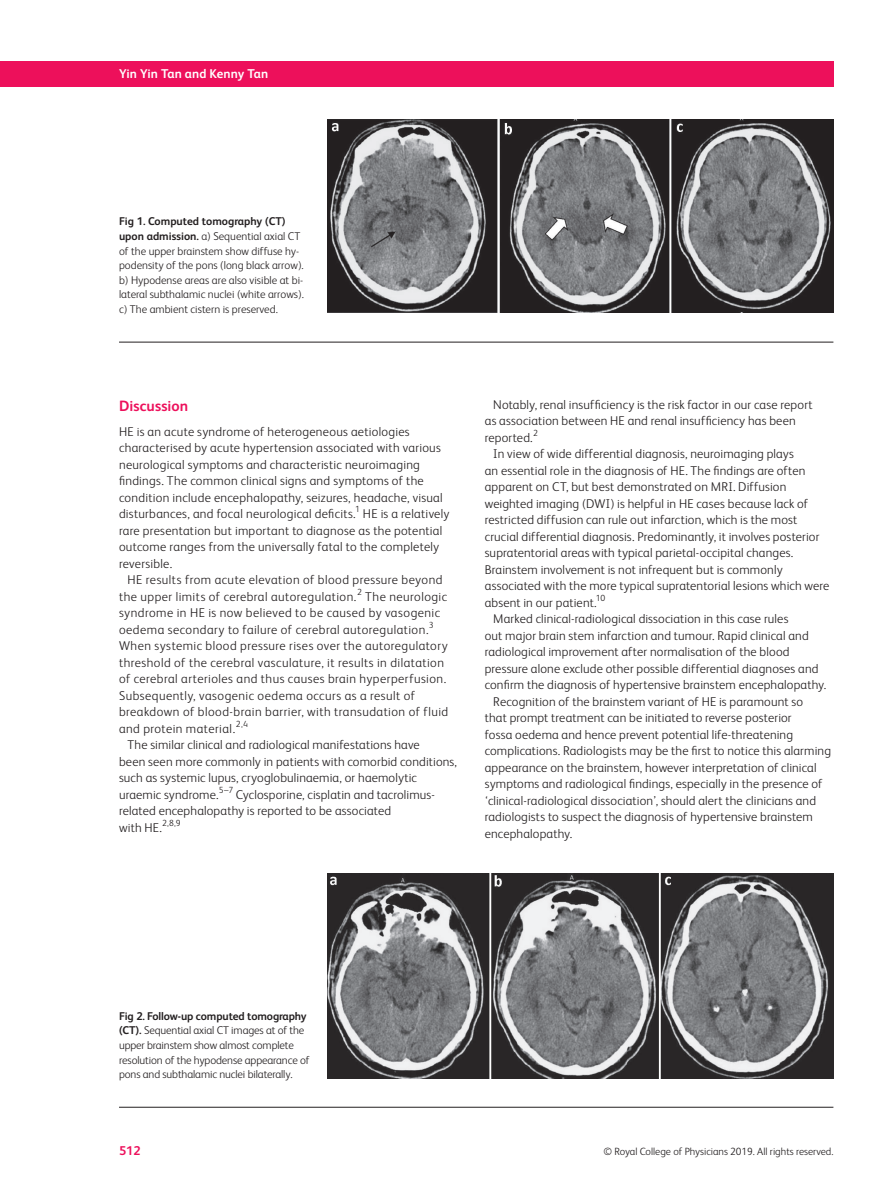
<style>
.page{position:relative;width:893px;height:1191px;background:#fff}
.page>*{position:absolute;margin:0;border:0;box-sizing:border-box;transform-origin:0 0}
.t1{font:700 15px "FS Albert";letter-spacing:.005em;color:#ed105b}
.t2{font:300 12.75px/16.5px "FS Albert";letter-spacing:.015em;color:#231f20}
.t3{font:300 12.75px "FS Albert";letter-spacing:.035em;color:#231f20}
.t4{font:300 12.75px "FS Albert";letter-spacing:.04em;color:#231f20}
.t5{font:700 12.75px "FS Albert";color:#fff}
.t6{font:700 12.75px "FS Albert";color:#ed105b}
.t7{font:300 11.25px/14.7px "FS Albert";color:#231f20}
.t8{font:300 10.5px "FS Albert";color:#231f20}
.s1{font-weight:700}
</style>
<div class="page">
<div style="left:0;top:62px;width:833px;height:25px;background:#ed105b"></div>
<hr style="left:119px;top:342px;width:714px;height:1px;background:#231f20">
<img style="left:328px;top:119px;width:505px;height:194px">
<hr style="left:119px;top:1106px;width:714px;height:1px;background:#231f20">
<img style="left:328px;top:873px;width:505px;height:205px">
<p class="t5" style="left:119px;top:68px;width:151px">Yin Yin Tan and Kenny Tan</p>
<p class="t7" style="left:119px;top:215px;width:186px"><span class="s1">Fig 1. Computed tomography (CT) upon admission.</span> a) Sequential axial CT of the upper brainstem show diffuse hy&shy;podensity of the pons (long black arrow). b) Hypodense areas are also visible at bi&shy;lateral subthalamic nuclei (white arrows). c) The ambient cistern is preserved.</p>
<p class="t1" style="left:119px;top:399px;width:71px">Discussion</p>
<p class="t2" style="left:119px;top:424px;width:332px">HE is an acute syndrome of heterogeneous aetiologies characterised by acute hypertension associated with various neurological symptoms and characteristic neuroimaging findings. The common clinical signs and symptoms of the condition include encephalopathy, seizures, headache, visual disturbances, and focal neurological deficits. <sup>1</sup> HE is a relatively rare presentation but important to diagnose as the potential outcome ranges from the universally fatal to the completely reversible.</p>
<p class="t3" style="left:128px;top:575px;width:316px">HE results from acute elevation of blood pressure beyond</p>
<p class="t3" style="left:119px;top:591px;width:330px">the upper limits of cerebral autoregulation. <sup>2</sup> The neurologic</p>
<p class="t3" style="left:119px;top:608px;width:322px">syndrome in HE is now believed to be caused by vasogenic</p>
<p class="t3" style="left:119px;top:624px;width:316px">oedema secondary to failure of cerebral autoregulation. <sup>3</sup></p>
<p class="t4" style="left:119px;top:641px;width:330px">When systemic blood pressure rises over the autoregulatory</p>
<p class="t3" style="left:119px;top:657px;width:326px">threshold of the cerebral vasculature, it results in dilatation</p>
<p class="t3" style="left:119px;top:674px;width:329px">of cerebral arterioles and thus causes brain hyperperfusion.</p>
<p class="t4" style="left:119px;top:690px;width:298px">Subsequently, vasogenic oedema occurs as a result of</p>
<p class="t3" style="left:119px;top:707px;width:331px">breakdown of blood-brain barrier, with transudation of fluid</p>
<p class="t3" style="left:119px;top:723px;width:130px">and protein material. <sup>2,4</sup></p>
<p class="t2" style="left:128px;top:738px;width:294px">The similar clinical and radiological manifestations have</p>
<p class="t2" style="left:119px;top:754px;width:340px">been seen more commonly in patients with comorbid conditions,</p>
<p class="t2" style="left:119px;top:771px;width:299px">such as systemic lupus, cryoglobulinaemia, or haemolytic</p>
<p class="t2" style="left:119px;top:787px;width:317px">uraemic syndrome. <sup>5–7</sup> Cyclosporine, cisplatin and tacrolimus-</p>
<p class="t2" style="left:119px;top:804px;width:274px">related encephalopathy is reported to be associated</p>
<p class="t2" style="left:119px;top:820px;width:63px">with HE. <sup>2,8,9</sup></p>
<p class="t2" style="left:485px;top:397px;width:329px;text-indent:9px">Notably, renal insufficiency is the risk factor in our case report as association between HE and renal insufficiency has been reported. <sup>2</sup></p>
<p class="t2" style="left:493px;top:447px;width:302px">In view of wide differential diagnosis, neuroimaging plays</p>
<p class="t2" style="left:485px;top:463px;width:322px">an essential role in the diagnosis of HE. The findings are often</p>
<p class="t2" style="left:485px;top:480px;width:303px">apparent on CT, but best demonstrated on MRI. Diffusion</p>
<p class="t2" style="left:485px;top:496px;width:325px">weighted imaging (DWI) is helpful in HE cases because lack of</p>
<p class="t2" style="left:485px;top:513px;width:314px">restricted diffusion can rule out infarction, which is the most</p>
<p class="t2" style="left:485px;top:529px;width:336px">crucial differential diagnosis. Predominantly, it involves posterior</p>
<p class="t2" style="left:485px;top:546px;width:310px">supratentorial areas with typical parietal-occipital changes.</p>
<p class="t2" style="left:485px;top:562px;width:299px">Brainstem involvement is not infrequent but is commonly</p>
<p class="t2" style="left:485px;top:579px;width:346px">associated with the more typical supratentorial lesions which were</p>
<p class="t2" style="left:485px;top:595px;width:122px">absent in our patient. <sup>10</sup></p>
<p class="t2" style="left:493px;top:612px;width:297px">Marked clinical-radiological dissociation in this case rules</p>
<p class="t2" style="left:485px;top:628px;width:325px">out major brain stem infarction and tumour. Rapid clinical and</p>
<p class="t2" style="left:485px;top:645px;width:306px">radiological improvement after normalisation of the blood</p>
<p class="t2" style="left:485px;top:661px;width:335px">pressure alone exclude other possible differential diagnoses and</p>
<p class="t2" style="left:485px;top:678px;width:343px">confirm the diagnosis of hypertensive brainstem encephalopathy.</p>
<p class="t2" style="left:493px;top:694px;width:311px">Recognition of the brainstem variant of HE is paramount so</p>
<p class="t2" style="left:485px;top:711px;width:308px">that prompt treatment can be initiated to reverse posterior</p>
<p class="t2" style="left:485px;top:727px;width:310px">fossa oedema and hence prevent potential life-threatening</p>
<p class="t2" style="left:485px;top:744px;width:348px">complications. Radiologists may be the first to notice this alarming</p>
<p class="t2" style="left:485px;top:760px;width:333px">appearance on the brainstem, however interpretation of clinical</p>
<p class="t2" style="left:485px;top:777px;width:339px">symptoms and radiological findings, especially in the presence of</p>
<p class="t2" style="left:485px;top:793px;width:333px">‘clinical-radiological dissociation’, should alert the clinicians and</p>
<p class="t2" style="left:485px;top:810px;width:330px">radiologists to suspect the diagnosis of hypertensive brainstem</p>
<p class="t2" style="left:485px;top:826px;width:89px">encephalopathy.</p>
<p class="t7" style="left:119px;top:1009px;width:192px"><span class="s1">Fig 2. Follow-up computed tomography (CT).</span> Sequential axial CT images at of the upper brainstem show almost complete resolution of the hypodense appearance of pons and subthalamic nuclei bilaterally.</p>
<p class="t6" style="left:119px;top:1145px;width:23px">512</p>
<p class="t8" style="left:604px;top:1147px;width:231px">© Royal College of Physicians 2019. All rights reserved.</p>
</div>
